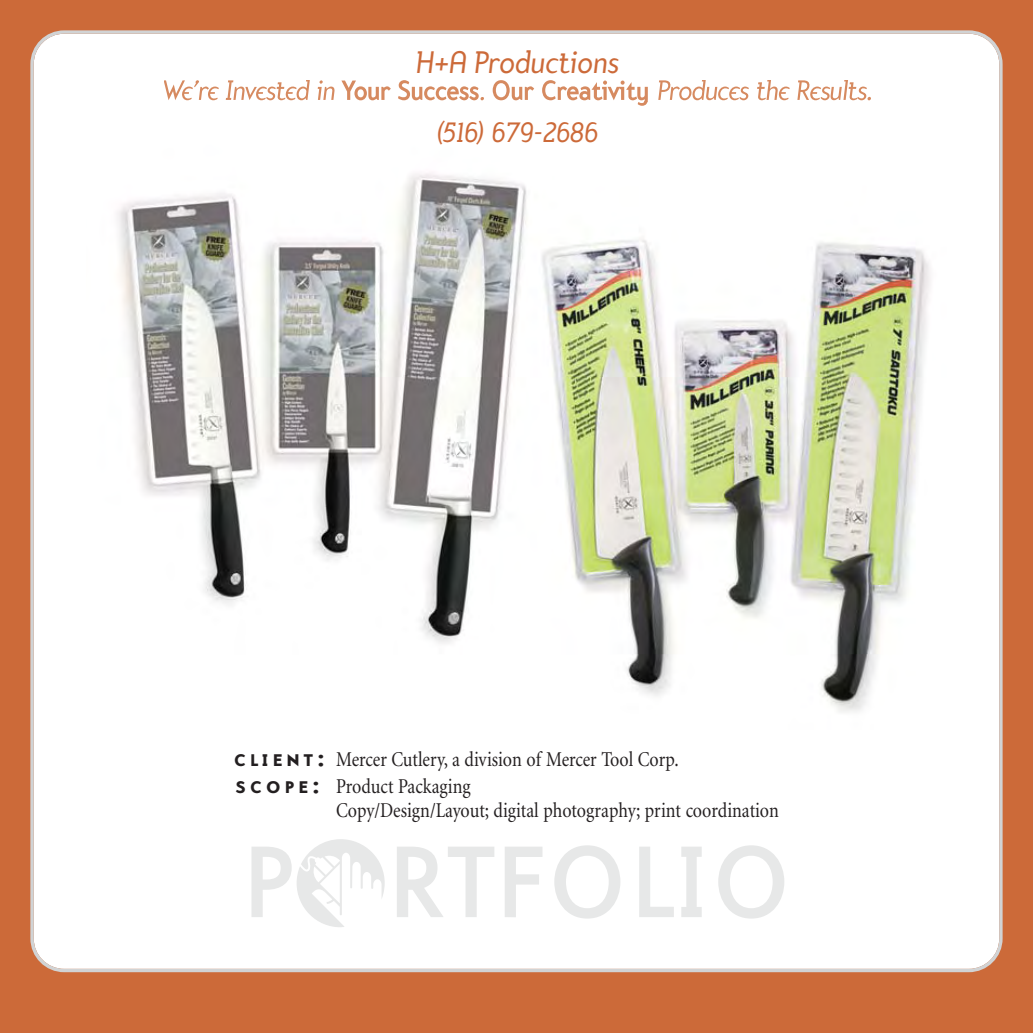
<style>
.page{position:relative;width:1033px;height:1033px;background:#cc6a39}
.page>*{position:absolute;margin:0;border:0;box-sizing:border-box;transform-origin:0 0}
.t1{font:162px "Mercury Small Caps";color:#e7e8e8}
.t2{font:italic 33.75px "Mercury Alternative";letter-spacing:-.025em;color:#cc6a39}
.t3{font:italic 30.38px "Mercury Alternative";letter-spacing:-.05em;color:#cc6a39}
.t4{font:21.15px/27.4px "Minion";color:#231f20;scale:.85 1}
.s1{font-family:"Mercury Bold Small Caps";font-size:27px}
</style>
<div class="page">
<div style="left:30px;top:30px;width:972px;height:942px;background:#fff"></div>
<img style="left:86px;top:101px;width:861px;height:628px">
<svg style="left:297px;top:839px;width:88px;height:88px;background:#f5f5f5"></svg>
<svg style="left:164px;top:80px;width:170px;height:20px;background:#f4e0d6"></svg>
<svg style="left:341px;top:80px;width:143px;height:20px;background:#f1d8ca"></svg>
<svg style="left:493px;top:80px;width:155px;height:26px;background:#f3ded3"></svg>
<svg style="left:658px;top:80px;width:184px;height:20px;background:#f3dfd4"></svg>
<h2 class="t2" style="left:414px;top:50px;width:206px">H+A Productions</h2>
<h3 class="t3" style="left:435px;top:122px;width:164px">(516) 679-2686</h3>
<p class="t4" style="left:233px;top:747px;width:525px"><span class="s1">client:</span> Mercer Cutlery, a division of Mercer Tool Corp. <span class="s1">scope:</span> Product Packaging</p>
<p class="t4" style="left:336px;top:798px;width:522px">Copy/Design/Layout; digital photography; print coordination</p>
<h1 class="t1" style="left:241px;top:766px;width:553px">p rtfolio</h1>
</div>
